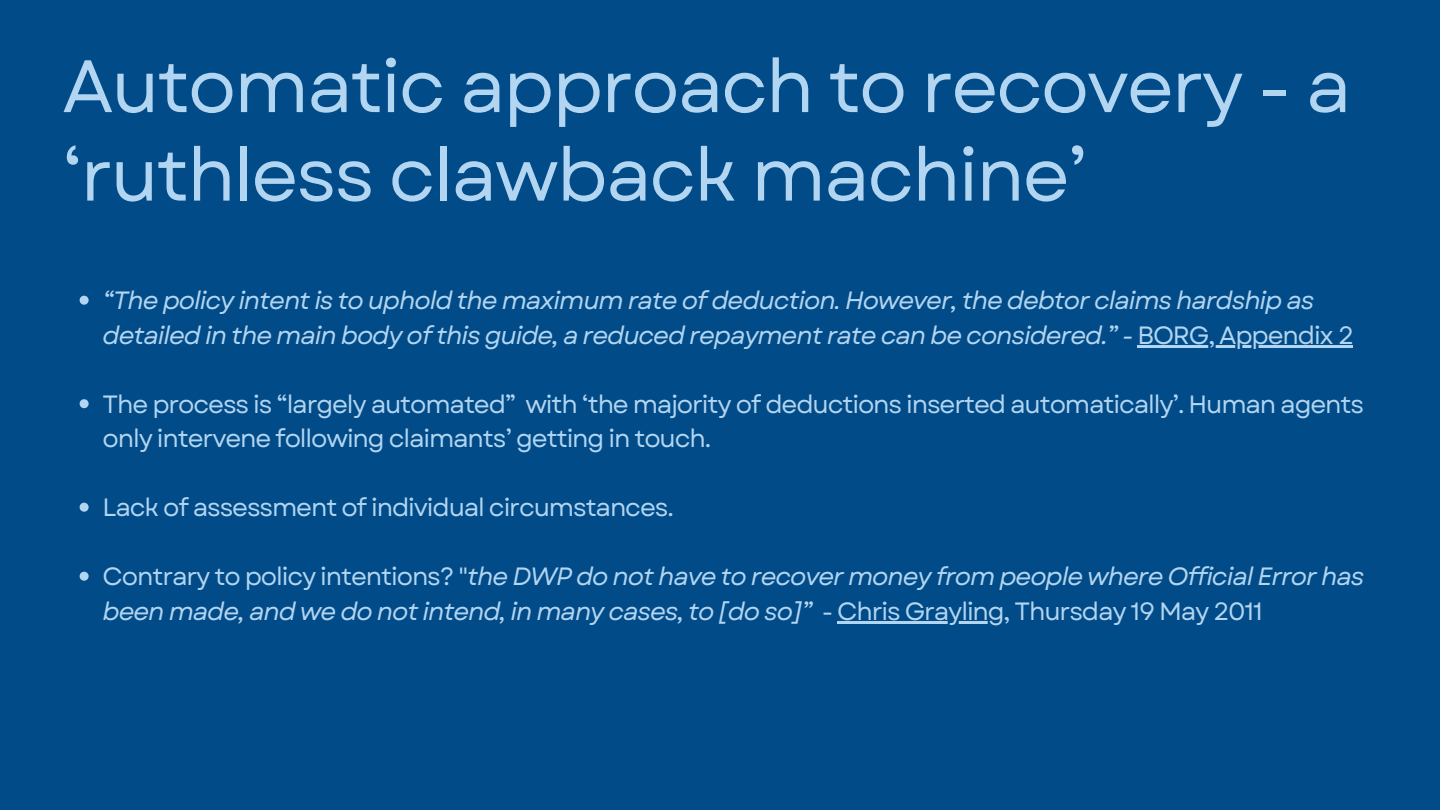
<style>
.page{position:relative;width:1440px;height:810px;background:#014b88}
.page>*{position:absolute;margin:0;border:0;box-sizing:border-box;transform-origin:0 0}
.t1{font:74px/88.5px "Garet";letter-spacing:-.03em;color:#b2d5f1}
.t2{font:italic 25px/34.5px "Garet";letter-spacing:-.045em;color:#b2d5f1}
.t3{font:25px "Garet";letter-spacing:-.045em;color:#b2d5f1}
.s1{font-style:normal}
</style>
<div class="page">
<svg style="left:80px;top:296px;width:9px;height:9px"></svg>
<hr style="left:1137px;top:345px;width:216px;height:2px;background:#b2d5f1">
<svg style="left:80px;top:399px;width:9px;height:9px"></svg>
<svg style="left:80px;top:503px;width:9px;height:9px"></svg>
<svg style="left:80px;top:572px;width:9px;height:9px"></svg>
<hr style="left:837px;top:621px;width:167px;height:2px;background:#b2d5f1">
<h1 class="t1" style="left:62px;top:42px;width:1291px">Automatic approach to recovery - a ‘ruthless clawback machine’</h1>
<p class="t2" style="left:103px;top:283px;width:1253px">“The policy intent is to uphold the maximum rate of deduction. However, the debtor claims hardship as detailed in the main body of this guide, a reduced repayment rate can be considered.” - <span class="s1">BORG, Appendix 2</span></p>
<p class="t3" style="left:103px;top:386px;width:1263px">The process is “largely automated” with ‘the majority of deductions inserted automatically’. Human agents</p>
<p class="t3" style="left:103px;top:420px;width:610px">only intervene following claimants’ getting in touch.</p>
<p class="t3" style="left:103px;top:489px;width:573px">Lack of assessment of individual circumstances.</p>
<p class="t2" style="left:103px;top:559px;width:1263px"><span class="s1">Contrary to policy intentions? "</span>the DWP do not have to recover money from people where Official Error has</p>
<p class="t2" style="left:103px;top:594px;width:1162px">been made, and we do not intend, in many cases, to [do so]” <span class="s1">- Chris Grayling, Thursday 19 May 2011</span></p>
</div>
